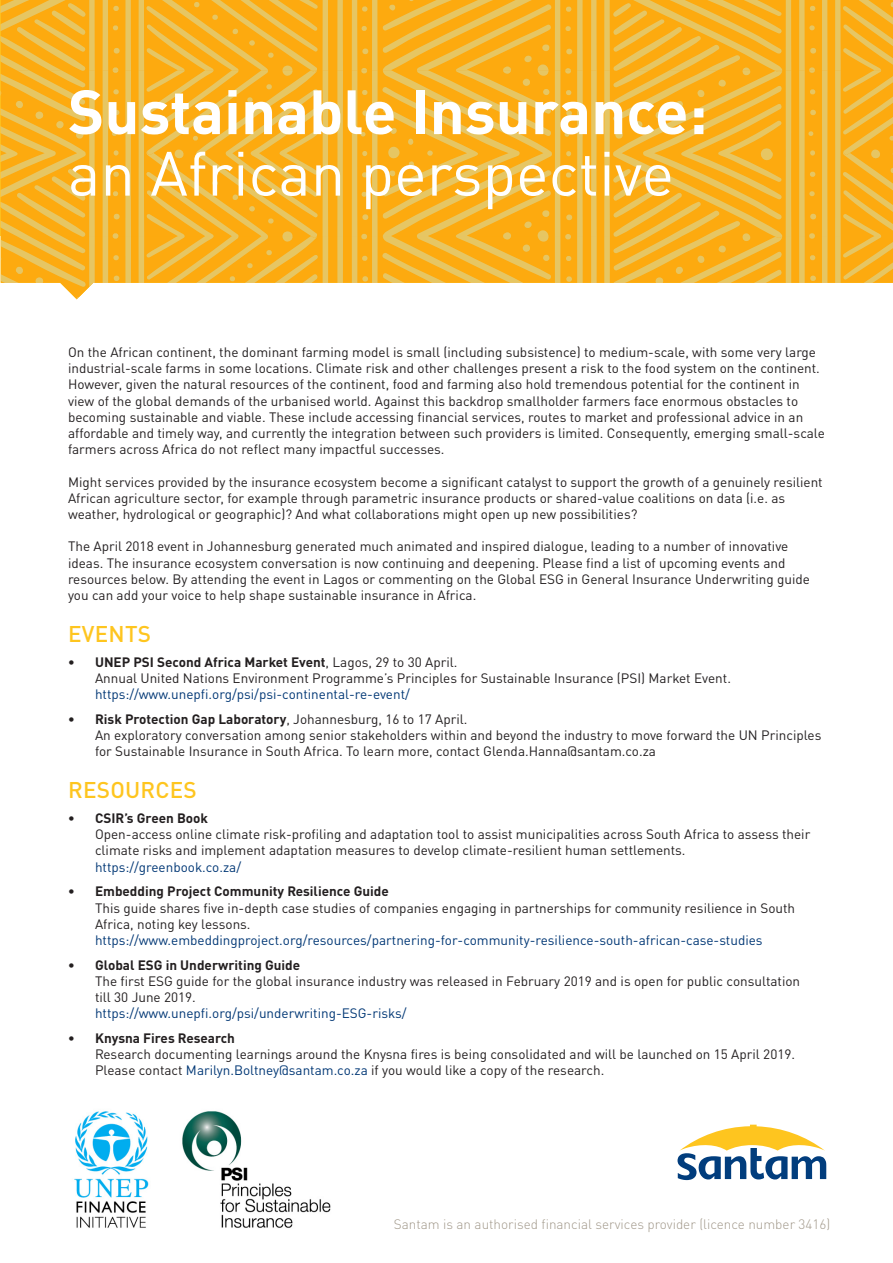
<style>
.page{position:relative;width:893px;height:1263px;background:#fff}
.page>*{position:absolute;margin:0;border:0;box-sizing:border-box;transform-origin:0 0}
.t1{font:700 61.5px "DINOT";color:#fff}
.t2{font:61.5px "DINOT";color:#fff}
.t3{font:500 22.5px "DINOT";letter-spacing:.01em;color:#fec51f}
.t4{font:13.5px/16.2px "DINOT";color:#231f20}
.t5{font:13.5px "DINOT";color:#013775}
.t6{font:700 13.5px "DINOT";color:#231f20}
.t7{font:300 13.5px "DINOT";color:#a1988a}
.s1{font-weight:700}
.s2{color:#013775}
</style>
<div class="page">
<svg style="left:677px;top:1125px;width:149px;height:55px"></svg>
<img style="left:74px;top:1111px;width:257px;height:117px">
<svg style="left:1px;top:0;width:892px;height:299px;background:#f5b736"></svg>
<h1 class="t1" style="left:68px;top:72px;width:641px">Sustainable Insurance:</h1>
<h1 class="t2" style="left:68px;top:135px;width:608px">an African perspective</h1>
<p class="t4" style="left:68px;top:344px;width:758px">On the African continent, the dominant farming model is small (including subsistence) to medium-scale, with some very large industrial-scale farms in some locations. Climate risk and other challenges present a risk to the food system on the continent.<br>However, given the natural resources of the continent, food and farming also hold tremendous potential for the continent in view of the global demands of the urbanised world. Against this backdrop smallholder farmers face enormous obstacles to becoming sustainable and viable. These include accessing financial services, routes to market and professional advice in an affordable and timely way, and currently the integration between such providers is limited. Consequently, emerging small-scale farmers across Africa do not reflect many impactful successes.</p>
<p class="t4" style="left:68px;top:473px;width:756px">Might services provided by the insurance ecosystem become a significant catalyst to support the growth of a genuinely resilient<br>African agriculture sector, for example through parametric insurance products or shared-value coalitions on data (i.e. as weather, hydrological or geographic)? And what collaborations might open up new possibilities?</p>
<p class="t4" style="left:68px;top:538px;width:743px">The April 2018 event in Johannesburg generated much animated and inspired dialogue, leading to a number of innovative ideas. The insurance ecosystem conversation is now continuing and deepening. Please find a list of upcoming events and resources below. By attending the event in Lagos or commenting on the Global ESG in General Insurance Underwriting guide you can add your voice to help shape sustainable insurance in Africa.</p>
<h2 class="t3" style="left:68px;top:619px;width:85px">EVENTS</h2>
<p class="t4" style="left:95px;top:653px;width:637px;text-indent:-27px"><span class="s1">• UNEP PSI Second Africa Market Event</span>, Lagos, 29 to 30 April.<br>Annual United Nations Environment Programme’s Principles for Sustainable Insurance (PSI) Market Event.</p>
<p class="t5" style="left:95px;top:686px;width:316px">https://www.unepfi.org/psi/psi-continental-re-event/</p>
<p class="t4" style="left:95px;top:711px;width:728px;text-indent:-27px"><span class="s1">• Risk Protection Gap Laboratory</span>, Johannesburg, 16 to 17 April.<br>An exploratory conversation among senior stakeholders within and beyond the industry to move forward the UN Principles for Sustainable Insurance in South Africa. To learn more, contact Glenda.Hanna@santam.co.za</p>
<h2 class="t3" style="left:68px;top:776px;width:130px">RESOURCES</h2>
<p class="t6" style="left:68px;top:809px;width:142px">• CSIR’s Green Book</p>
<p class="t4" style="left:95px;top:826px;width:717px">Open-access online climate risk-profiling and adaptation tool to assist municipalities across South Africa to assess their climate risks and implement adaptation measures to develop climate-resilient human settlements.</p>
<p class="t5" style="left:95px;top:858px;width:148px">https://greenbook.co.za/</p>
<p class="t6" style="left:68px;top:883px;width:322px">• Embedding Project Community Resilience Guide</p>
<p class="t4" style="left:95px;top:899px;width:702px">This guide shares five in-depth case studies of companies engaging in partnerships for community resilience in South<br>Africa, noting key lessons.</p>
<p class="t5" style="left:95px;top:932px;width:669px">https://www.embeddingproject.org/resources/partnering-for-community-resilience-south-african-case-studies</p>
<p class="t6" style="left:68px;top:956px;width:234px">• Global ESG in Underwriting Guide</p>
<p class="t4" style="left:95px;top:973px;width:707px">The first ESG guide for the global insurance industry was released in February 2019 and is open for public consultation till 30 June 2019.</p>
<p class="t5" style="left:95px;top:1005px;width:313px">https://www.unepfi.org/psi/underwriting-ESG-risks/</p>
<p class="t6" style="left:68px;top:1029px;width:169px">• Knysna Fires Research</p>
<p class="t4" style="left:95px;top:1046px;width:702px">Research documenting learnings around the Knysna fires is being consolidated and will be launched on 15 April 2019.<br>Please contact <span class="s2">Marilyn.Boltney@santam.co.za</span> if you would like a copy of the research.</p>
<p class="t7" style="left:394px;top:1216px;width:438px">Santam is an authorised financial services provider (licence number 3416)</p>
</div>
